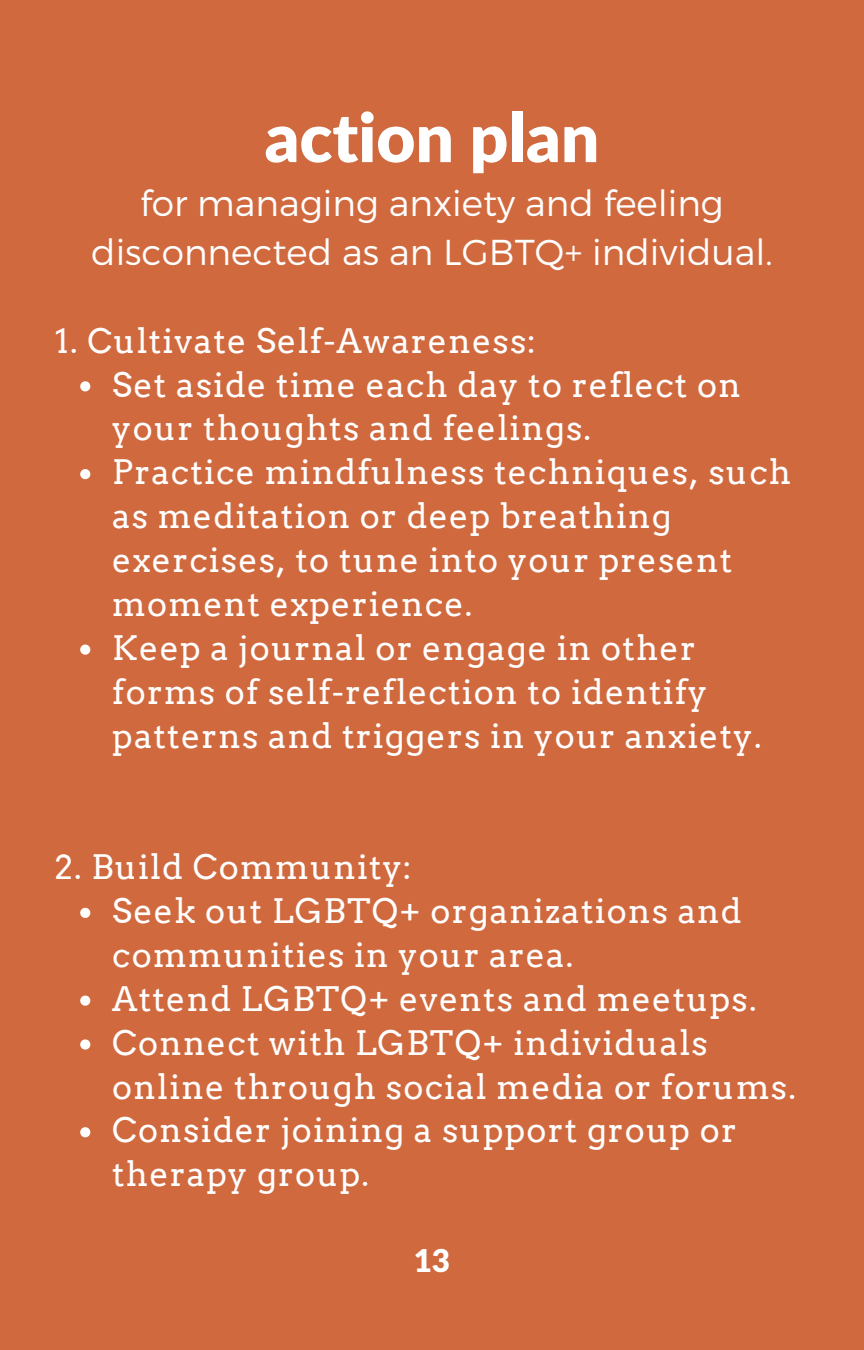
<style>
.page{position:relative;width:864px;height:1350px;background:#d0693e}
.page>*{position:absolute;margin:0;border:0;box-sizing:border-box;transform-origin:0 0}
.t1{font:900 67.5px "Lato Latin";color:#fff}
.t2{font:300 36px/49.1px "Montserrat";color:#fff;text-align:center}
.t3{font:33.75px/43.9px "Arvo";letter-spacing:.035em;color:#fff}
.t4{font:900 31.5px "Lato Latin";color:#fff}
</style>
<div class="page">
<svg style="left:80px;top:381px;width:10px;height:10px"></svg>
<svg style="left:80px;top:469px;width:10px;height:10px"></svg>
<svg style="left:80px;top:645px;width:10px;height:10px"></svg>
<svg style="left:80px;top:908px;width:10px;height:10px"></svg>
<svg style="left:80px;top:996px;width:10px;height:10px"></svg>
<svg style="left:80px;top:1039px;width:10px;height:11px"></svg>
<svg style="left:80px;top:1127px;width:10px;height:10px"></svg>
<p class="t1" style="left:265px;top:108px;width:336px">action plan</p>
<p class="t2" style="left:91px;top:177px;width:683px">for managing anxiety and feeling disconnected as an LGBTQ+ individual.</p>
<p class="t3" style="left:55px;top:319px;width:483px">1. Cultivate Self-Awareness:</p>
<p class="t3" style="left:112px;top:363px;width:630px">Set aside time each day to reflect on your thoughts and feelings.</p>
<p class="t3" style="left:112px;top:450px;width:680px">Practice mindfulness techniques, such as meditation or deep breathing exercises, to tune into your present moment experience.</p>
<p class="t3" style="left:112px;top:626px;width:651px">Keep a journal or engage in other forms of self-reflection to identify patterns and triggers in your anxiety.</p>
<p class="t3" style="left:55px;top:845px;width:359px">2. Build Community:</p>
<p class="t3" style="left:112px;top:889px;width:631px">Seek out LGBTQ+ organizations and communities in your area.</p>
<p class="t3" style="left:112px;top:977px;width:646px">Attend LGBTQ+ events and meetups.</p>
<p class="t3" style="left:112px;top:1021px;width:685px">Connect with LGBTQ+ individuals online through social media or forums.</p>
<p class="t3" style="left:112px;top:1108px;width:626px">Consider joining a support group or therapy group.</p>
<p class="t4" style="left:414px;top:1247px;width:38px">13</p>
</div>
